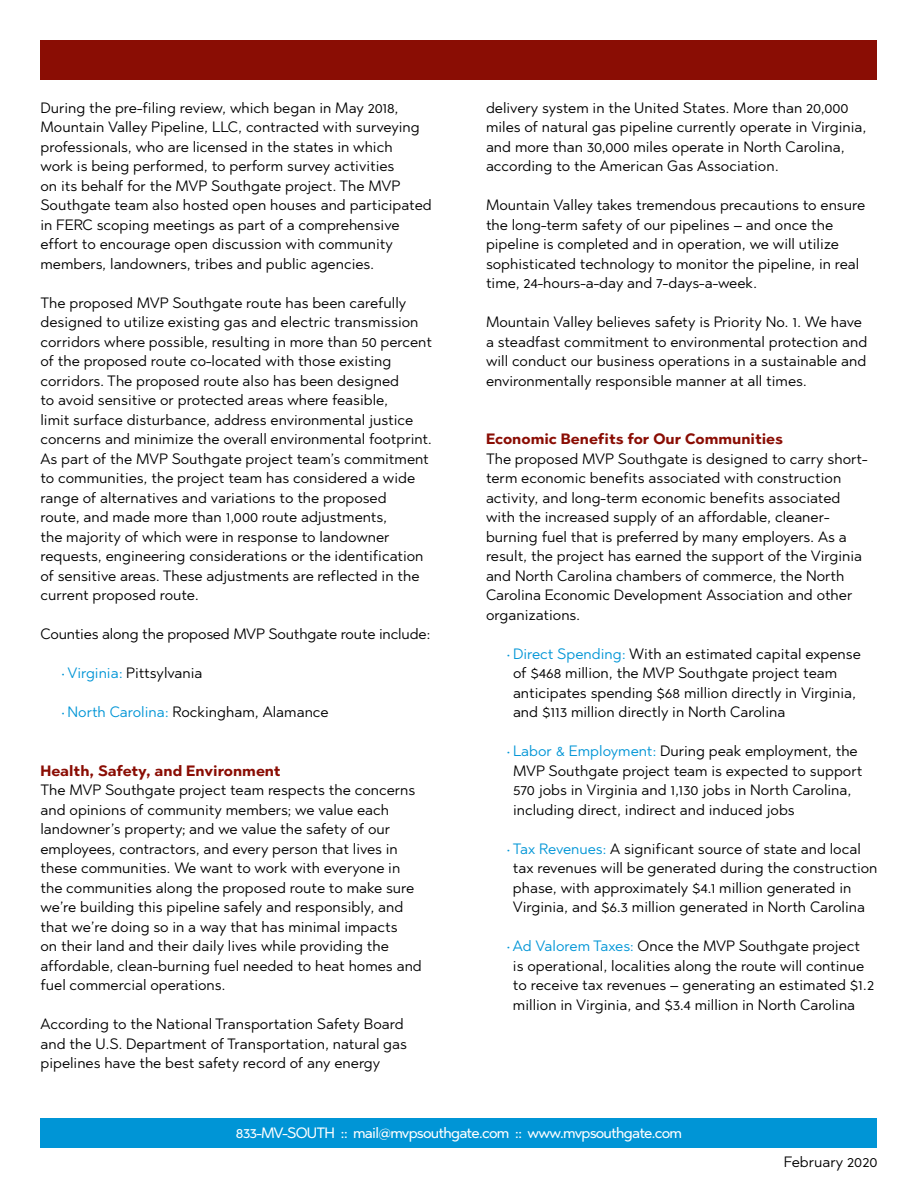
<style>
.page{position:relative;width:918px;height:1188px;background:#fff}
.page>*{position:absolute;margin:0;border:0;box-sizing:border-box;transform-origin:0 0}
.t1{font:15px/19.5px "Abrade";color:#000}
.t2{font:15px "Abrade";letter-spacing:-.05em;color:#fff}
.t3{font:700 15px "Abrade";color:#8a0d04}
.s1{color:#0095d6}
.s2{font-weight:700;color:#8a0d04}
</style>
<div class="page">
<div style="left:40px;top:40px;width:838px;height:40px;background:#8a0d04"></div>
<div style="left:40px;top:1118px;width:838px;height:30px;background:#0095d6"></div>
<p class="t1" style="left:40px;top:97px;width:393px">During the pre-filing review, which began in May 2018, Mountain Valley Pipeline, LLC, contracted with surveying professionals, who are licensed in the states in which<br>work is being performed, to perform survey activities<br>on its behalf for the MVP Southgate project. The MVP Southgate team also hosted open houses and participated in FERC scoping meetings as part of a comprehensive effort to encourage open discussion with community members, landowners, tribes and public agencies.</p>
<p class="t1" style="left:40px;top:292px;width:393px">The proposed MVP Southgate route has been carefully designed to utilize existing gas and electric transmission corridors where possible, resulting in more than 50 percent of the proposed route co-located with those existing corridors. The proposed route also has been designed<br>to avoid sensitive or protected areas where feasible,<br>limit surface disturbance, address environmental justice concerns and minimize the overall environmental footprint.<br>As part of the MVP Southgate project team’s commitment to communities, the project team has considered a wide range of alternatives and variations to the proposed<br>route, and made more than 1,000 route adjustments,<br>the majority of which were in response to landowner requests, engineering considerations or the identification of sensitive areas. These adjustments are reflected in the current proposed route.</p>
<p class="t1" style="left:40px;top:624px;width:391px">Counties along the proposed MVP Southgate route include:</p>
<p class="t1" style="left:61px;top:663px;width:143px"><span class="s1">•Virginia:</span> Pittsylvania</p>
<p class="t1" style="left:61px;top:702px;width:269px"><span class="s1">•North Carolina:</span> Rockingham, Alamance</p>
<p class="t3" style="left:40px;top:761px;width:242px">Health, Safety, and Environment</p>
<p class="t1" style="left:40px;top:780px;width:383px">The MVP Southgate project team respects the concerns and opinions of community members; we value each landowner’s property; and we value the safety of our employees, contractors, and every person that lives in these communities. We want to work with everyone in the communities along the proposed route to make sure we’re building this pipeline safely and responsibly, and that we’re doing so in a way that has minimal impacts<br>on their land and their daily lives while providing the affordable, clean-burning fuel needed to heat homes and fuel commercial operations.</p>
<p class="t1" style="left:40px;top:1014px;width:368px">According to the National Transportation Safety Board and the U.S. Department of Transportation, natural gas pipelines have the best safety record of any energy</p>
<p class="t1" style="left:486px;top:97px;width:382px">delivery system in the United States. More than 20,000 miles of natural gas pipeline currently operate in Virginia, and more than 30,000 miles operate in North Carolina, according to the American Gas Association.</p>
<p class="t1" style="left:486px;top:195px;width:381px">Mountain Valley takes tremendous precautions to ensure the long-term safety of our pipelines – and once the pipeline is completed and in operation, we will utilize sophisticated technology to monitor the pipeline, in real time, 24-hours-a-day and 7-days-a-week.</p>
<p class="t1" style="left:486px;top:312px;width:383px">Mountain Valley believes safety is Priority No. 1. We have a steadfast commitment to environmental protection and will conduct our business operations in a sustainable and environmentally responsible manner at all times.</p>
<p class="t1" style="left:486px;top:429px;width:383px"><span class="s2">Economic Benefits for Our Communities<br></span>The proposed MVP Southgate is designed to carry short&shy;term economic benefits associated with construction activity, and long-term economic benefits associated with the increased supply of an affordable, cleaner&shy;burning fuel that is preferred by many employers. As a result, the project has earned the support of the Virginia and North Carolina chambers of commerce, the North Carolina Economic Development Association and other organizations.</p>
<p class="t1" style="left:513px;top:643px;width:349px;text-indent:-7px"><span class="s1">•Direct Spending:</span> With an estimated capital expense of $468 million, the MVP Southgate project team anticipates spending $68 million directly in Virginia, and $113 million directly in North Carolina</p>
<p class="t1" style="left:513px;top:741px;width:351px;text-indent:-7px"><span class="s1">•Labor &amp; Employment:</span> During peak employment, the MVP Southgate project team is expected to support 570 jobs in Virginia and 1,130 jobs in North Carolina, including direct, indirect and induced jobs</p>
<p class="t1" style="left:513px;top:838px;width:366px;text-indent:-7px"><span class="s1">•Tax Revenues:</span> A significant source of state and local tax revenues will be generated during the construction phase, with approximately $4.1 million generated in Virginia, and $6.3 million generated in North Carolina</p>
<p class="t1" style="left:513px;top:936px;width:363px;text-indent:-7px"><span class="s1">•Ad Valorem Taxes:</span> Once the MVP Southgate project is operational, localities along the route will continue to receive tax revenues – generating an estimated $1.2 million in Virginia, and $3.4 million in North Carolina</p>
<p class="t2" style="left:236px;top:1123px;width:448px">833-MV-SOUTH :: mail@mvpsouthgate.com :: www.mvpsouthgate.com</p>
<p class="t1" style="left:784px;top:1152px;width:95px">February 2020</p>
</div>
